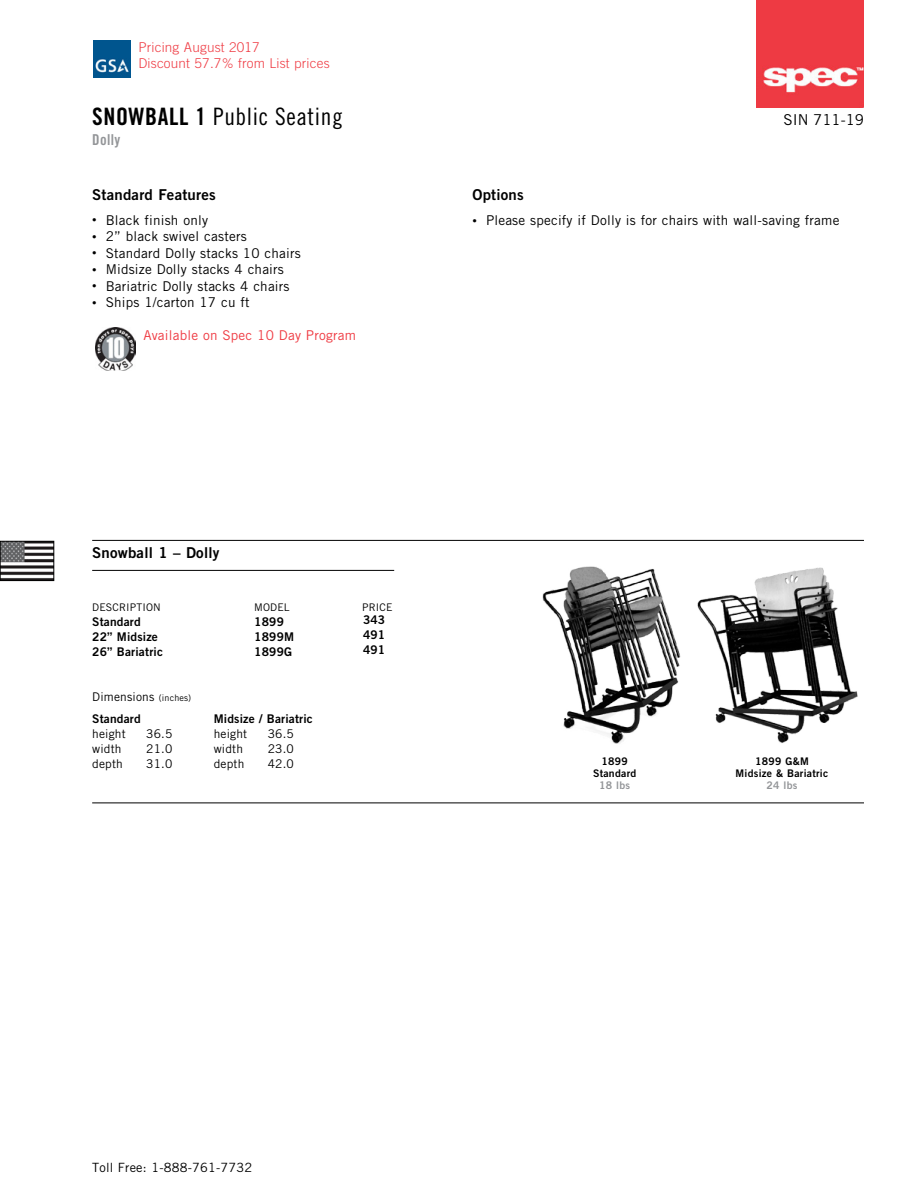
<style>
.page{position:relative;width:918px;height:1188px;background:#fff}
.page>*{position:absolute;margin:0;border:0;box-sizing:border-box;transform-origin:0 0}
.t1{font:24px "Trade Gothic LT Std Cn 18";letter-spacing:.025em;color:#000}
.t2{font:15px "Trade Gothic LT Std Bd 2";letter-spacing:.015em;color:#000}
.t3{font:15px "Trade Gothic LT Std";color:#000}
.t4{font:15px "Trade Gothic LT Std Bd Cn 20";letter-spacing:.025em;color:#939598}
.t5{font:13.5px "Trade Gothic LT Std";letter-spacing:.015em;color:#000}
.t6{font:300 13.5px/16.5px "Trade Gothic LT Std";letter-spacing:.015em;color:#ef3a42}
.t7{font:13.5px "Trade Gothic LT Std";letter-spacing:.015em;color:#ef3a42}
.t8{font:12.75px "Trade Gothic LT Std";letter-spacing:.015em;color:#000}
.t9{font:12px/15.5px "Trade Gothic LT Std Bd 2";letter-spacing:.015em;color:#000;text-align:justify}
.t10{font:12px "Trade Gothic LT Std";letter-spacing:.015em;color:#000}
.t11{font:10.5px/12px "Trade Gothic LT Std Bd 2";letter-spacing:.025em;color:#000;text-align:center}
.t12{font:10.5px "Trade Gothic LT Std";letter-spacing:.015em;color:#000}
.t13{font:10.5px "Trade Gothic LT Std Bd 2";letter-spacing:.025em;color:#939598}
.s1{font-family:"Trade Gothic LT Std Bd Cn 20"}
.s2{font-size:9px}
</style>
<div class="page">
<img style="left:757px;top:0;width:107px;height:108px">
<img style="left:2px;top:543px;width:50px;height:36px">
<div style="left:0;top:541px;width:54px;height:40px;border:1px solid #000"></div>
<img style="left:93px;top:40px;width:37px;height:37px">
<hr style="left:92px;top:540px;width:772px;height:1px;background:#000">
<hr style="left:92px;top:570px;width:302px;height:1px;background:#000">
<hr style="left:92px;top:803px;width:772px;height:1px;background:#000">
<img style="left:542px;top:566px;width:139px;height:178px">
<img style="left:697px;top:567px;width:161px;height:176px">
<img style="left:95px;top:327px;width:40px;height:44px">
<p class="t6" style="left:138px;top:39px;width:193px">Pricing August 2017<br>Discount 57.7% from List prices</p>
<h1 class="t1" style="left:92px;top:102px;width:252px"><span class="s1">SNOWBALL 1</span> Public Seating</h1>
<p class="t4" style="left:92px;top:130px;width:30px">Dolly</p>
<p class="t2" style="left:92px;top:185px;width:125px">Standard Features</p>
<p class="t5" style="left:92px;top:212px;width:117px"><span class="s2">•</span> Black finish only</p>
<p class="t5" style="left:92px;top:228px;width:156px"><span class="s2">•</span> 2” black swivel casters</p>
<p class="t5" style="left:92px;top:245px;width:210px"><span class="s2">•</span> Standard Dolly stacks 10 chairs</p>
<p class="t5" style="left:92px;top:261px;width:193px"><span class="s2">•</span> Midsize Dolly stacks 4 chairs</p>
<p class="t5" style="left:92px;top:278px;width:199px"><span class="s2">•</span> Bariatric Dolly stacks 4 chairs</p>
<p class="t5" style="left:92px;top:294px;width:159px"><span class="s2">•</span> Ships 1/carton 17 cu ft</p>
<p class="t7" style="left:143px;top:327px;width:214px">Available on Spec 10 Day Program</p>
<p class="t3" style="left:784px;top:111px;width:82px">SIN 711-19</p>
<p class="t2" style="left:472px;top:186px;width:53px">Options</p>
<p class="t5" style="left:472px;top:212px;width:368px"><span class="s2">•</span> Please specify if Dolly is for chairs with wall-saving frame</p>
<p class="t2" style="left:92px;top:544px;width:129px">Snowball 1 – Dolly</p>
<p class="t12" style="left:92px;top:601px;width:70px">DESCRIPTION</p>
<p class="t12" style="left:254px;top:601px;width:37px">MODEL</p>
<p class="t12" style="left:362px;top:601px;width:32px">PRICE</p>
<p class="t9" style="left:92px;top:613px;width:50px">Standard</p>
<p class="t9" style="left:254px;top:613px;width:31px">1899</p>
<p class="t9" style="left:92px;top:628px;width:67px">22” Midsize</p>
<p class="t9" style="left:254px;top:628px;width:42px">1899M</p>
<p class="t9" style="left:92px;top:643px;width:72px">26” Bariatric</p>
<p class="t9" style="left:254px;top:643px;width:40px">1899G</p>
<p class="t10" style="left:92px;top:689px;width:101px">Dimensions <span class="s2">(inches)</span></p>
<p class="t9" style="left:92px;top:711px;width:50px">Standard</p>
<p class="t9" style="left:214px;top:711px;width:101px">Midsize / Bariatric</p>
<p class="t10" style="left:92px;top:727px;width:35px">height</p>
<p class="t10" style="left:146px;top:727px;width:28px">36.5</p>
<p class="t10" style="left:214px;top:727px;width:35px">height</p>
<p class="t10" style="left:268px;top:727px;width:28px">36.5</p>
<p class="t10" style="left:92px;top:742px;width:31px">width</p>
<p class="t10" style="left:146px;top:742px;width:28px">21.0</p>
<p class="t10" style="left:214px;top:742px;width:31px">width</p>
<p class="t10" style="left:268px;top:742px;width:28px">23.0</p>
<p class="t10" style="left:92px;top:757px;width:32px">depth</p>
<p class="t10" style="left:146px;top:757px;width:28px">31.0</p>
<p class="t10" style="left:214px;top:757px;width:32px">depth</p>
<p class="t10" style="left:268px;top:757px;width:28px">42.0</p>
<p class="t9" style="left:363px;top:611px;width:23px">343<br>491<br>491</p>
<p class="t11" style="left:593px;top:755px;width:45px">1899<br>Standard</p>
<p class="t13" style="left:599px;top:779px;width:33px">18 lbs</p>
<p class="t11" style="left:736px;top:755px;width:94px">1899 G&amp;M<br>Midsize &amp; Bariatric</p>
<p class="t13" style="left:766px;top:779px;width:33px">24 lbs</p>
<p class="t8" style="left:92px;top:1160px;width:162px">Toll Free: 1-888-761-7732</p>
</div>
